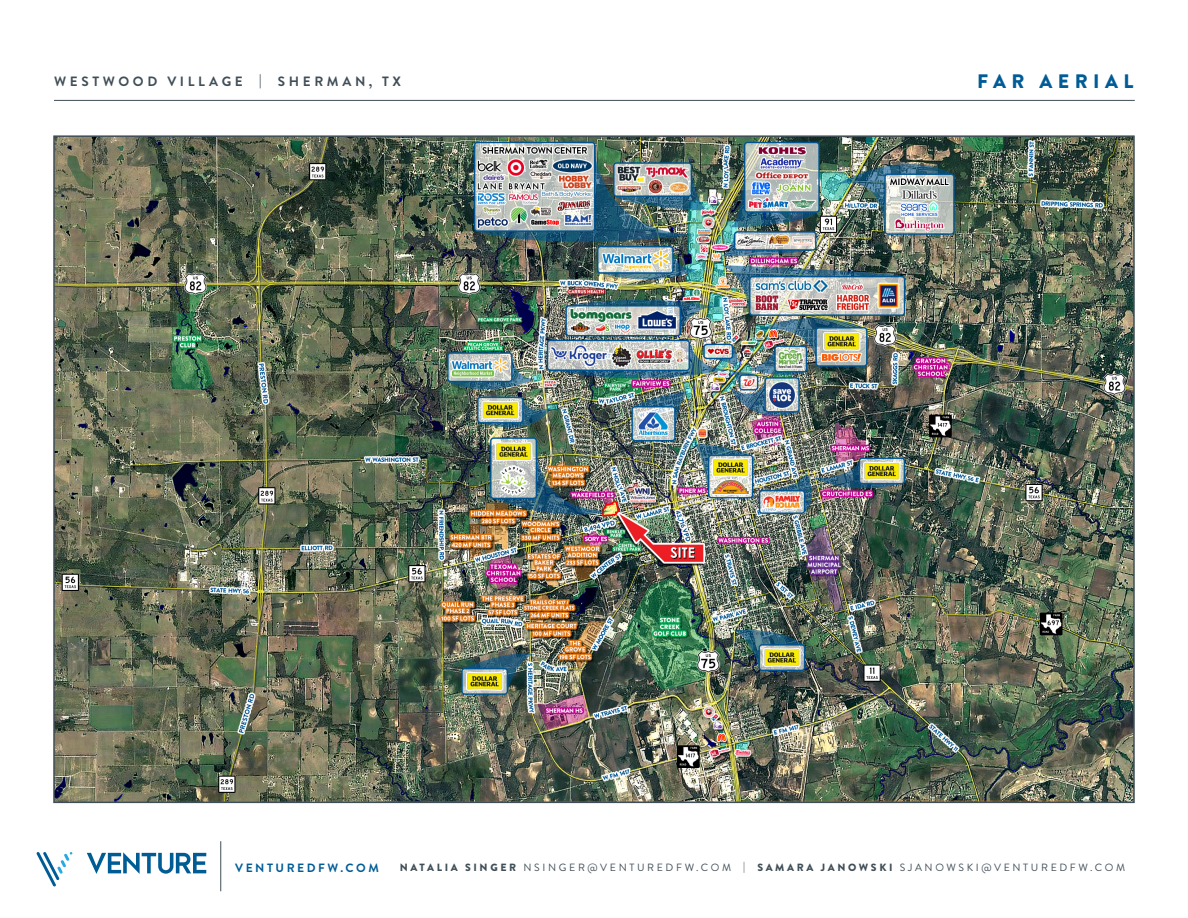
<style>
.page{position:relative;width:1188px;height:918px;background:#fff}
.page>*{position:absolute;margin:0;border:0;box-sizing:border-box;transform-origin:0 0}
.t1{font:900 19.5px "Brandon Grotesque";letter-spacing:.28em;color:#005c96}
.t2{font:700 13.5px "Brandon Grotesque";letter-spacing:.27em;color:#404e57}
.t3{font:700 12px "Brandon Grotesque";letter-spacing:.21em;color:#005c96}
.t4{font:10.5px "Brandon Grotesque";letter-spacing:.25em;color:#404e57}
.s1{font-weight:900}
</style>
<div class="page">
<svg style="left:37px;top:852px;width:36px;height:34px"></svg>
<svg style="left:87px;top:852px;width:119px;height:22px"></svg>
<hr style="left:220px;top:841px;width:1px;height:50px;background:#404e57">
<hr style="left:54px;top:100px;width:1081px;height:1px;background:#404e57">
<img style="left:56px;top:138px;width:1076px;height:662px">
<p class="t2" style="left:54px;top:72px;width:349px">WESTWOOD VILLAGE | SHERMAN, TX</p>
<h1 class="t1" style="left:977px;top:67px;width:158px">FAR AERIAL</h1>
<p class="t3" style="left:235px;top:860px;width:145px">VENTUREDFW.COM</p>
<p class="t4" style="left:400px;top:861px;width:727px"><span class="s1">NATALIA SINGER</span> NSINGER@VENTUREDFW.COM | <span class="s1">SAMARA JANOWSKI</span> SJANOWSKI@VENTUREDFW.COM</p>
</div>
